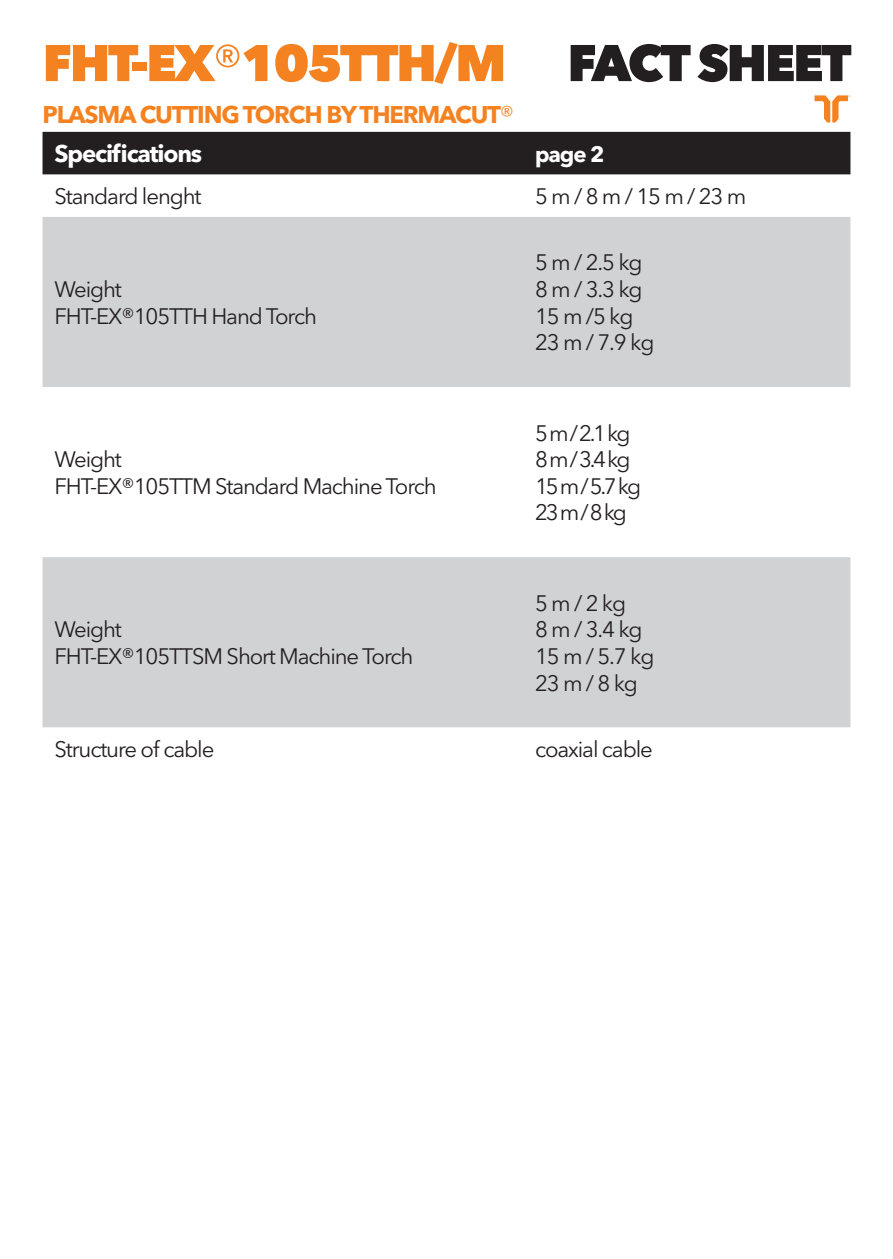
<style>
.page{position:relative;width:893px;height:1259px;background:#fff}
.page>*{position:absolute;margin:0;border:0;box-sizing:border-box;transform-origin:0 0}
.t1{font:800 51px "Avenir Next LT Pro";letter-spacing:-.05em;color:#f58220}
.t2{font:700 24px "Avenir Next LT Pro";letter-spacing:-.05em;color:#f58220}
.t3{font:700 24px "Avenir Next LT Pro";letter-spacing:-.05em;color:#fff}
.t4{font:22.2px/26.7px "Avenir Next LT Pro";letter-spacing:-.05em;color:#231f20}
.t5{font:22.2px/26.7px "Avenir Next LT Pro";letter-spacing:-.1em;color:#231f20}
.t6{font:700 22.2px "Avenir Next LT Pro";color:#fff}
.s1{font-weight:400}
.s2{color:#231f20}
.s3{font-weight:400;color:#231f20}
</style>
<div class="page">
<div style="left:43px;top:132px;width:807px;height:42px;background:#231f20"></div>
<svg style="left:43px;top:217px;width:807px;height:510px;fill:#d1d2d4"></svg>
<svg style="left:814px;top:95px;width:36px;height:27px"></svg>
<h1 class="t1" style="left:43px;top:32px;width:811px">FHT-EX<span class="s1">®</span>105TTH/M <span class="s2">FACT SHEET</span></h1>
<p class="t2" style="left:43px;top:99px;width:473px">PLASMA CUTTING TORCH BY THERMACUT<span class="s1">®</span></p>
<p class="t3" style="left:55px;top:139px;width:163px">Specifications<span class="s3">d</span></p>
<p class="t6" style="left:535px;top:140px;width:71px">page 2</p>
<p class="t4" style="left:55px;top:183px;width:149px">Standard lenght</p>
<p class="t4" style="left:535px;top:183px;width:213px">5 m / 8 m / 15 m / 23 m</p>
<p class="t4" style="left:55px;top:276px;width:264px">Weight<br>FHT-EX®105TTH Hand Torch</p>
<p class="t4" style="left:55px;top:446px;width:384px">Weight<br>FHT-EX®105TTM Standard Machine Torch</p>
<p class="t4" style="left:55px;top:616px;width:360px">Weight<br>FHT-EX®105TTSM Short Machine Torch</p>
<p class="t4" style="left:535px;top:249px;width:121px">5 m / 2.5 kg<br>8 m / 3.3 kg<br>15 m /5 kg<br>23 m / 7.9 kg</p>
<p class="t5" style="left:535px;top:419px;width:108px">5 m / 2.1 kg<br>8 m / 3.4 kg<br>15 m / 5.7 kg<br>23 m / 8 kg</p>
<p class="t4" style="left:535px;top:589px;width:121px">5 m / 2 kg<br>8 m / 3.4 kg<br>15 m / 5.7 kg<br>23 m / 8 kg</p>
<p class="t4" style="left:55px;top:736px;width:161px">Structure of cable</p>
<p class="t4" style="left:535px;top:736px;width:119px">coaxial cable</p>
</div>
